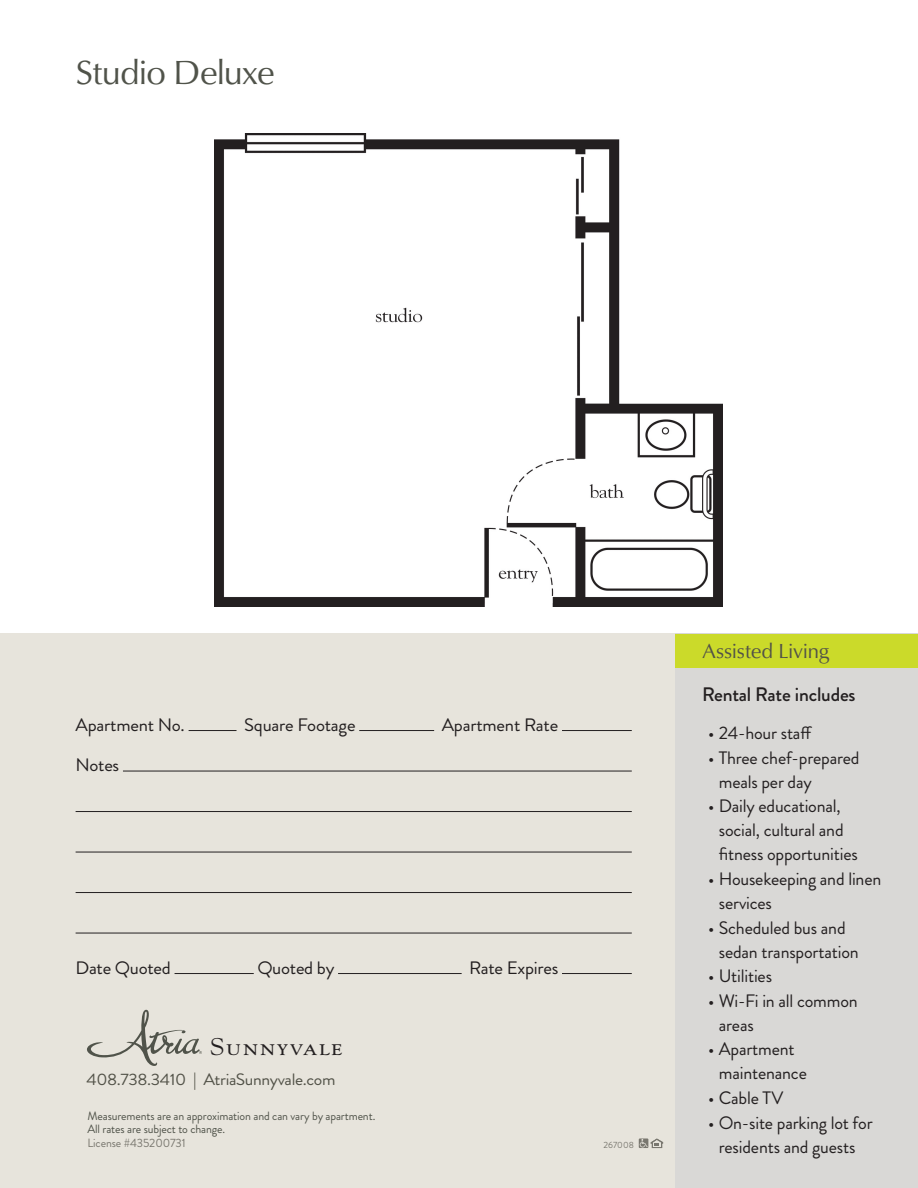
<style>
.page{position:relative;width:918px;height:1188px;background:#fff}
.page>*{position:absolute;margin:0;border:0;box-sizing:border-box;transform-origin:0 0}
.t1{font:34.5px "Classico URW";letter-spacing:-.02em;color:#50534a}
.t2{font:24px "Goudy Std";letter-spacing:.05em;color:#231f20;scale:1.07 1}
.t3{font:21px "Classico URW";color:#525248}
.t4{font:500 19.5px "Brandon Grotesque";letter-spacing:-.01em;color:#231f20}
.t5{font:18px/24px "Brandon Grotesque";letter-spacing:-.01em;color:#231f20}
.t6{font:18px "Brandon Grotesque";letter-spacing:-.01em;color:#231f20;scale:1.04 1}
.t7{font:16.5px "Brandon Grotesque";letter-spacing:-.02em;color:#525248;scale:1.07 1}
.t8{font:12px/13.5px "Brandon Grotesque";letter-spacing:-.01em;color:#50534a}
.t9{font:12px "Brandon Grotesque";letter-spacing:-.01em;color:#79776f}
.t10{font:9px "Brandon Grotesque";color:#79776f}
</style>
<div class="page">
<div style="left:0;top:634px;width:918px;height:554px;background:#e7e4dc"></div>
<div style="left:675px;top:634px;width:243px;height:554px;background:#d9d8d6"></div>
<hr style="left:189px;top:730px;width:48px;height:1px;background:#231f20">
<hr style="left:359px;top:730px;width:75px;height:1px;background:#231f20">
<hr style="left:562px;top:730px;width:70px;height:1px;background:#231f20">
<hr style="left:123px;top:771px;width:509px;height:1px;background:#231f20">
<hr style="left:76px;top:811px;width:556px;height:1px;background:#231f20">
<hr style="left:76px;top:852px;width:556px;height:1px;background:#231f20">
<hr style="left:76px;top:892px;width:556px;height:1px;background:#231f20">
<hr style="left:76px;top:933px;width:556px;height:1px;background:#231f20">
<hr style="left:175px;top:973px;width:79px;height:1px;background:#231f20">
<hr style="left:338px;top:973px;width:124px;height:1px;background:#231f20">
<hr style="left:562px;top:973px;width:70px;height:1px;background:#231f20">
<div style="left:675px;top:634px;width:243px;height:33px;background:#cbda2a"></div>
<svg style="left:639px;top:1138px;width:24px;height:10px"></svg>
<img style="left:215px;top:134px;width:508px;height:472px">
<svg style="left:87px;top:1010px;width:115px;height:56px"></svg>
<h1 class="t1" style="left:76px;top:50px;width:201px">Studio Deluxe</h1>
<p class="t6" style="left:76px;top:712px;width:107px">Apartment No.</p>
<p class="t6" style="left:244px;top:712px;width:109px">Square Footage</p>
<p class="t6" style="left:442px;top:712px;width:114px">Apartment Rate</p>
<p class="t6" style="left:76px;top:753px;width:44px">Notes</p>
<p class="t6" style="left:76px;top:955px;width:93px">Date Quoted</p>
<p class="t6" style="left:257px;top:955px;width:76px">Quoted by</p>
<p class="t6" style="left:469px;top:955px;width:87px">Rate Expires</p>
<h2 class="t2" style="left:210px;top:1032px;width:125px">Sunnyvale</h2>
<p class="t7" style="left:86px;top:1068px;width:234px">408.738.3410 | AtriaSunnyvale.com</p>
<p class="t8" style="left:87px;top:1109px;width:289px">Measurements are an approximation and can vary by apartment.<br>All rates are subject to change.</p>
<p class="t9" style="left:87px;top:1134px;width:100px">License #435200731</p>
<p class="t10" style="left:604px;top:1139px;width:32px">267008</p>
<p class="t3" style="left:702px;top:638px;width:129px">Assisted Living</p>
<p class="t4" style="left:702px;top:681px;width:155px">Rental Rate includes</p>
<p class="t5" style="left:708px;top:721px;width:106px">• 24-hour staff</p>
<p class="t5" style="left:719px;top:746px;width:142px;text-indent:-11px">• Three chef-prepared meals per day</p>
<p class="t5" style="left:719px;top:794px;width:141px;text-indent:-11px">• Daily educational, social, cultural and fitness opportunities</p>
<p class="t5" style="left:719px;top:867px;width:164px;text-indent:-11px">• Housekeeping and linen services</p>
<p class="t5" style="left:719px;top:916px;width:142px;text-indent:-11px">• Scheduled bus and sedan transportation</p>
<p class="t5" style="left:708px;top:964px;width:66px">• Utilities</p>
<p class="t5" style="left:719px;top:989px;width:140px;text-indent:-11px">• Wi-Fi in all common areas</p>
<p class="t5" style="left:719px;top:1037px;width:90px;text-indent:-11px">• Apartment maintenance</p>
<p class="t5" style="left:708px;top:1086px;width:77px">• Cable TV</p>
<p class="t5" style="left:708px;top:1111px;width:166px;text-align:center">• On-site parking lot for residents and guests</p>
</div>
